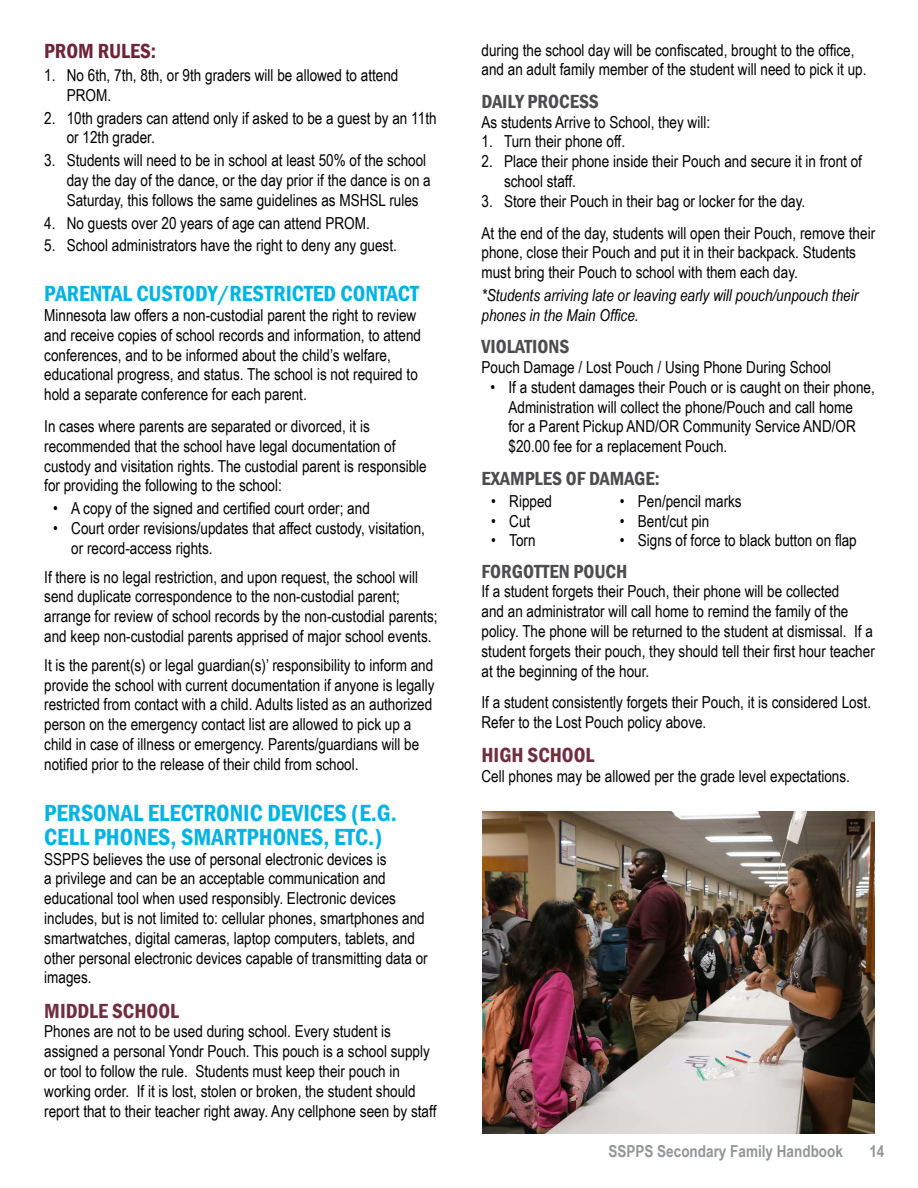
<style>
.page{position:relative;width:918px;height:1188px;background:#fff}
.page>*{position:absolute;margin:0;border:0;box-sizing:border-box;transform-origin:0 0}
.t1{font:600 condensed 24px/24px "Franklin Gothic";color:#04b3e2}
.t2{font:600 condensed 22.5px "Franklin Gothic";color:#04b3e2}
.t3{font:600 condensed 21px "Franklin Gothic";color:#712e3e}
.t4{font:600 condensed 21px "Franklin Gothic";color:#6e2536}
.t5{font:600 condensed 19.5px "Franklin Gothic";color:#4d4d4f}
.t6{font:16.5px/19.8px "Arial Narrow";color:#000}
.t7{font:italic 16.5px/19.8px "Arial Narrow";color:#000}
.t8{font:700 16.5px "Arial Narrow";color:#939598}
</style>
<div class="page">
<img style="left:482px;top:812px;width:392px;height:322px">
<p class="t4" style="left:44px;top:37px;width:114px">PROM RULES:</p>
<p class="t6" style="left:67px;top:65px;width:333px;text-indent:-23px">1. No 6th, 7th, 8th, or 9th graders will be allowed to attend<br>PROM.</p>
<p class="t6" style="left:67px;top:107px;width:371px;text-indent:-23px">2. 10th graders can attend only if asked to be a guest by an 11th or 12th grader.</p>
<p class="t6" style="left:67px;top:150px;width:366px;text-indent:-23px">3. Students will need to be in school at least 50% of the school day the day of the dance, or the day prior if the dance is on a<br>Saturday, this follows the same guidelines as MSHSL rules</p>
<p class="t6" style="left:44px;top:212px;width:327px">4. No guests over 20 years of age can attend PROM.</p>
<p class="t6" style="left:44px;top:235px;width:354px">5. School administrators have the right to deny any guest.</p>
<h2 class="t2" style="left:44px;top:279px;width:376px">PARENTAL CUSTODY/RESTRICTED CONTACT</h2>
<p class="t6" style="left:44px;top:305px;width:378px">Minnesota law offers a non-custodial parent the right to review and receive copies of school records and information, to attend conferences, and to be informed about the child’s welfare, educational progress, and status. The school is not required to hold a separate conference for each parent.</p>
<p class="t6" style="left:44px;top:416px;width:384px">In cases where parents are separated or divorced, it is recommended that the school have legal documentation of custody and visitation rights. The custodial parent is responsible for providing the following to the school:</p>
<p class="t6" style="left:53px;top:498px;width:318px">• A copy of the signed and certified court order; and</p>
<p class="t6" style="left:71px;top:518px;width:355px;text-indent:-18px">• Court order revisions/updates that affect custody, visitation, or record-access rights.</p>
<p class="t6" style="left:44px;top:566px;width:395px">If there is no legal restriction, and upon request, the school will send duplicate correspondence to the non-custodial parent; arrange for review of school records by the non-custodial parents; and keep non-custodial parents apprised of major school events.</p>
<p class="t6" style="left:44px;top:654px;width:392px">It is the parent(s) or legal guardian(s)’ responsibility to inform and provide the school with current documentation if anyone is legally restricted from contact with a child. Adults listed as an authorized person on the emergency contact list are allowed to pick up a child in case of illness or emergency. Parents/guardians will be notified prior to the release of their child from school.</p>
<h1 class="t1" style="left:44px;top:800px;width:354px">PERSONAL ELECTRONIC DEVICES (E.G.<br>CELL PHONES, SMARTPHONES, ETC.)</h1>
<p class="t6" style="left:44px;top:848px;width:385px">SSPPS believes the use of personal electronic devices is<br>a privilege and can be an acceptable communication and educational tool when used responsibly. Electronic devices includes, but is not limited to: cellular phones, smartphones and smartwatches, digital cameras, laptop computers, tablets, and other personal electronic devices capable of transmitting data or images.</p>
<p class="t3" style="left:44px;top:997px;width:136px">MIDDLE SCHOOL</p>
<p class="t6" style="left:44px;top:1021px;width:394px">Phones are not to be used during school. Every student is assigned a personal Yondr Pouch. This pouch is a school supply or tool to follow the rule. Students must keep their pouch in working order. If it is lost, stolen or broken, the student should report that to their teacher right away. Any cellphone seen by staff</p>
<p class="t6" style="left:482px;top:39px;width:387px">during the school day will be confiscated, brought to the office, and an adult family member of the student will need to pick it up.</p>
<p class="t5" style="left:482px;top:88px;width:119px">DAILY PROCESS</p>
<p class="t6" style="left:482px;top:111px;width:230px">As students Arrive to School, they will:</p>
<p class="t6" style="left:482px;top:131px;width:145px">1. Turn their phone off.</p>
<p class="t6" style="left:504px;top:151px;width:360px;text-indent:-23px">2. Place their phone inside their Pouch and secure it in front of school staff.</p>
<p class="t6" style="left:482px;top:184px;width:395px;line-height:31.8px">3. Store their Pouch in their bag or locker for the day.<br>At the end of the day, students will open their Pouch, remove their</p>
<p class="t6" style="left:482px;top:242px;width:376px">phone, close their Pouch and put it in their backpack. Students must bring their Pouch to school with them each day.</p>
<p class="t7" style="left:482px;top:285px;width:378px">*Students arriving late or leaving early will pouch/unpouch their phones in the Main Office.</p>
<p class="t5" style="left:482px;top:334px;width:89px">VIOLATIONS</p>
<p class="t6" style="left:482px;top:357px;width:351px">Pouch Damage / Lost Pouch / Using Phone During School</p>
<p class="t6" style="left:508px;top:376px;width:368px;text-indent:-18px">• If a student damages their Pouch or is caught on their phone, Administration will collect the phone/Pouch and call home<br>for a Parent Pickup AND/OR Community Service AND/OR $20.00 fee for a replacement Pouch.</p>
<p class="t5" style="left:482px;top:465px;width:180px">EXAMPLES OF DAMAGE:</p>
<p class="t6" style="left:491px;top:490px;width:62px">• Ripped</p>
<p class="t6" style="left:491px;top:510px;width:41px">• Cut</p>
<p class="t6" style="left:491px;top:530px;width:46px">• Torn</p>
<p class="t6" style="left:620px;top:490px;width:123px">• Pen/pencil marks</p>
<p class="t6" style="left:620px;top:510px;width:91px">• Bent/cut pin</p>
<p class="t6" style="left:620px;top:530px;width:238px">• Signs of force to black button on flap</p>
<p class="t5" style="left:482px;top:558px;width:148px">FORGOTTEN POUCH</p>
<p class="t6" style="left:482px;top:581px;width:395px">If a student forgets their Pouch, their phone will be collected<br>and an administrator will call home to remind the family of the policy. The phone will be returned to the student at dismissal. If a student forgets their pouch, they should tell their first hour teacher at the beginning of the hour.</p>
<p class="t6" style="left:482px;top:692px;width:391px">If a student consistently forgets their Pouch, it is considered Lost.<br>Refer to the Lost Pouch policy above.</p>
<p class="t3" style="left:482px;top:741px;width:115px">HIGH SCHOOL</p>
<p class="t6" style="left:482px;top:766px;width:370px">Cell phones may be allowed per the grade level expectations.</p>
<p class="t8" style="left:608px;top:1139px;width:236px">SSPPS Secondary Family Handbook</p>
<p class="t8" style="left:869px;top:1139px;width:17px">14</p>
</div>
